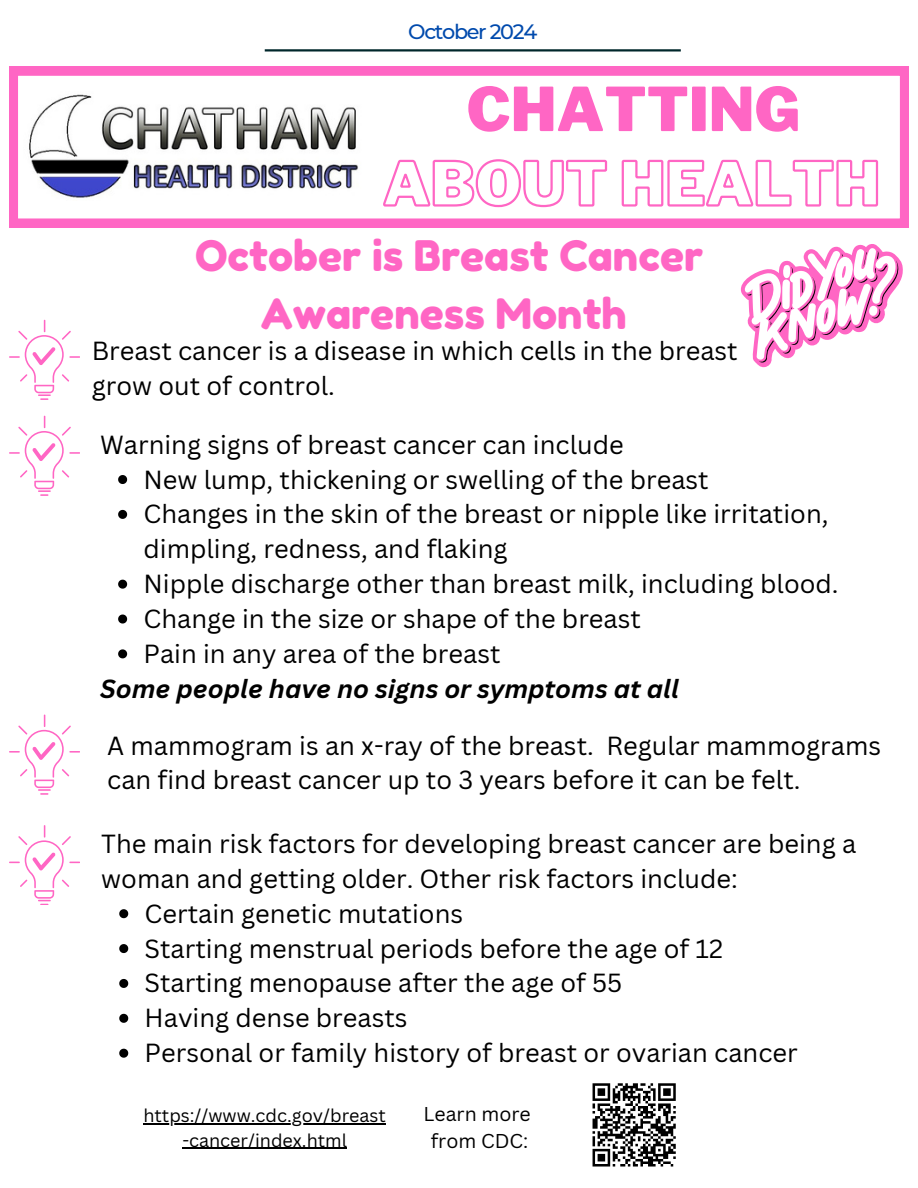
<style>
.page{position:relative;width:918px;height:1188px;background:#fff}
.page>*{position:absolute;margin:0;border:0;box-sizing:border-box;transform-origin:0 0}
.t1{font:900 60px "Libre Franklin";color:#ff66c4}
.t2{font:42px/58.5px "Fredoka One";color:#ff66c4;text-align:center}
.t3{font:25.5px/34.8px "Canva Sans";color:#000}
.t4{font:italic 700 25.5px "Canva Sans";color:#000}
.t5{font:500 20.7px "Montserrat";letter-spacing:-.065em;color:#004aad}
.t6{font:19.5px/27px "Canva Sans";color:#000;text-align:center}
.t7{font:18px/24.8px "Canva Sans";color:#000;text-align:center}
</style>
<div class="page">
<svg style="left:9px;top:67px;width:900px;height:160px"></svg>
<hr style="left:265px;top:49px;width:416px;height:3px;background:#00272b">
<img style="left:24px;top:92px;width:337px;height:109px">
<svg style="left:119px;top:909px;width:9px;height:9px"></svg>
<svg style="left:119px;top:944px;width:9px;height:9px"></svg>
<svg style="left:119px;top:979px;width:9px;height:9px"></svg>
<svg style="left:119px;top:1014px;width:9px;height:9px"></svg>
<svg style="left:119px;top:1049px;width:9px;height:9px"></svg>
<svg style="left:592px;top:1083px;width:84px;height:84px"></svg>
<svg style="left:740px;top:244px;width:163px;height:124px"></svg>
<svg style="left:9px;top:320px;width:71px;height:80px"></svg>
<svg style="left:118px;top:475px;width:9px;height:9px"></svg>
<svg style="left:118px;top:510px;width:9px;height:9px"></svg>
<svg style="left:118px;top:580px;width:9px;height:9px"></svg>
<svg style="left:118px;top:615px;width:9px;height:9px"></svg>
<svg style="left:118px;top:649px;width:9px;height:9px"></svg>
<svg style="left:382px;top:158px;width:497px;height:51px"></svg>
<hr style="left:143px;top:1123px;width:243px;height:1px;background:#000">
<hr style="left:182px;top:1148px;width:165px;height:1px;background:#000">
<svg style="left:9px;top:416px;width:71px;height:80px"></svg>
<svg style="left:9px;top:715px;width:71px;height:79px"></svg>
<svg style="left:9px;top:825px;width:71px;height:80px"></svg>
<h3 class="t5" style="left:408px;top:19px;width:130px">October 2024</h3>
<p class="t1" style="left:467px;top:73px;width:335px">CHATTING</p>
<h4 class="t2" style="left:195px;top:226px;width:510px">October is Breast Cancer<br>Awareness Month</h4>
<p class="t3" style="left:92px;top:332px;width:647px">Breast cancer is a disease in which cells in the breast grow out of control.</p>
<h4 class="t3" style="left:100px;top:426px;width:525px">Warning signs of breast cancer can include</h4>
<p class="t3" style="left:143px;top:461px;width:567px">New lump, thickening or swelling of the breast</p>
<p class="t3" style="left:143px;top:496px;width:687px">Changes in the skin of the breast or nipple like irritation, dimpling, redness, and flaking</p>
<h4 class="t3" style="left:143px;top:566px;width:697px">Nipple discharge other than breast milk, including blood.</h4>
<p class="t3" style="left:143px;top:601px;width:499px">Change in the size or shape of the breast</p>
<p class="t3" style="left:143px;top:636px;width:359px">Pain in any area of the breast</p>
<p class="t4" style="left:100px;top:671px;width:580px">Some people have no signs or symptoms at all</p>
<p class="t3" style="left:107px;top:727px;width:775px">A mammogram is an x-ray of the breast. Regular mammograms can find breast cancer up to 3 years before it can be felt.</p>
<h1 class="t3" style="left:101px;top:826px;width:756px">The main risk factors for developing breast cancer are being a woman and getting older. Other risk factors include:</h1>
<h1 class="t3" style="left:145px;top:895px;width:320px">Certain genetic mutations</h1>
<p class="t3" style="left:145px;top:930px;width:580px">Starting menstrual periods before the age of 12</p>
<h2 class="t3" style="left:145px;top:965px;width:479px">Starting menopause after the age of 55</h2>
<p class="t3" style="left:145px;top:1000px;width:264px">Having dense breasts</p>
<p class="t3" style="left:145px;top:1035px;width:655px">Personal or family history of breast or ovarian cancer</p>
<p class="t7" style="left:143px;top:1102px;width:244px">https://www.cdc.gov/breast -cancer/index.html</p>
<h4 class="t6" style="left:423px;top:1100px;width:109px">Learn more from CDC:</h4>
</div>
